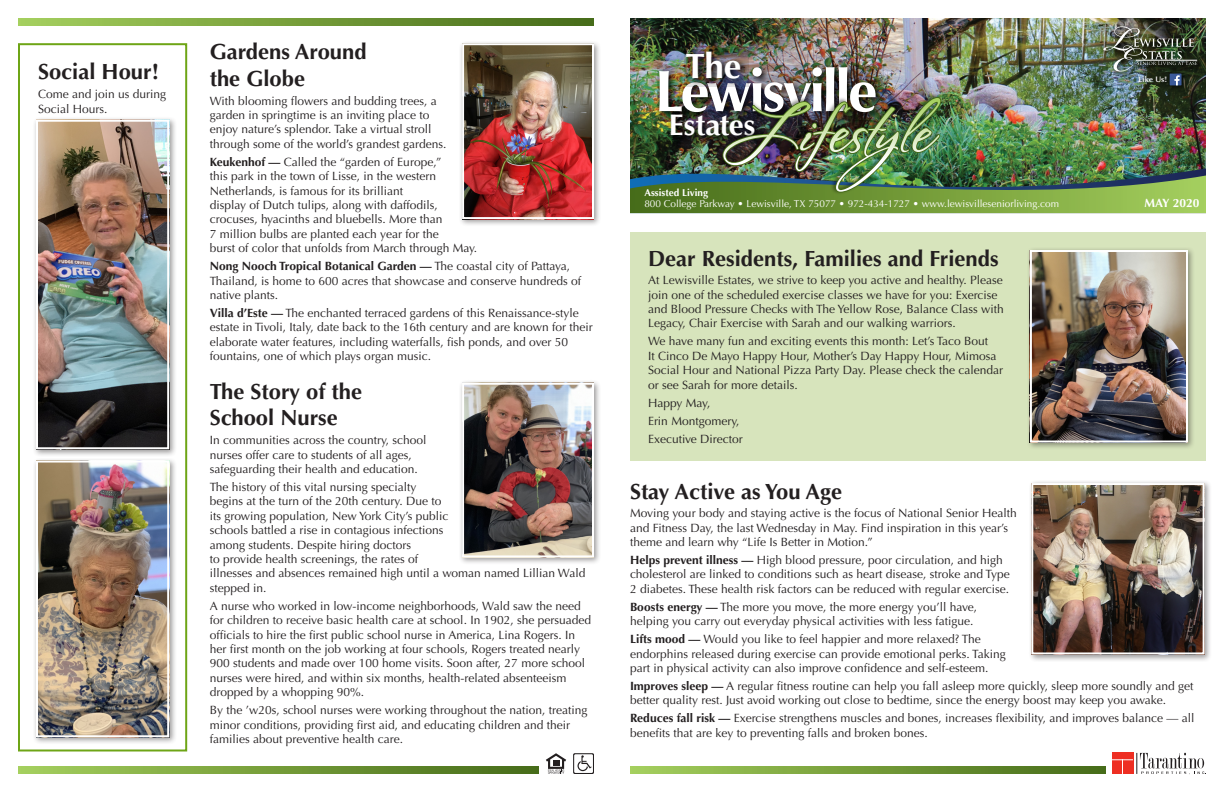
<style>
.page{position:relative;width:1224px;height:792px;background:#fff}
.page>*{position:absolute;margin:0;border:0;box-sizing:border-box;transform-origin:0 0}
.t1{font:700 58.5px "Optima LT Std";letter-spacing:-.05em;color:#fff}
.t2{font:700 35.2px "Optima LT Std";color:#fff}
.t3{font:700 29.9px "Optima LT Std";letter-spacing:-.005em;color:#fff}
.t4{font:700 22px/26.4px "Optima LT Std";color:#231f20}
.t5{font:12px/14.4px "Optima LT Std";color:#231f20}
.t6{font:700 12px "Optima LT Std";color:#fff}
.t7{font:10px "Optima LT Std";color:#fff}
.t8{font:700 10px "Optima LT Std";color:#fff}
.t9{font:600 8px "Optima LT Std";color:#fff}
.s1{font-weight:700}
</style>
<div class="page">
<img style="left:630px;top:18px;width:576px;height:78px">
<img style="left:657px;top:65px;width:226px;height:31px">
<img style="left:684px;top:49px;width:65px;height:38px">
<img style="left:715px;top:90px;width:230px;height:6px">
<img style="left:630px;top:96px;width:576px;height:117px">
<img style="left:1100px;top:23px;width:104px;height:55px">
<img style="left:1136px;top:85px;width:30px;height:6px">
<img style="left:1166px;top:85px;width:22px;height:8px">
<img style="left:1103px;top:26px;width:94px;height:59px">
<div style="left:18px;top:43px;width:169px;height:709px;border:2px solid #6ea516"></div>
<div style="left:630px;top:232px;width:576px;height:229px;background:#d7e4bc"></div>
<div style="left:459px;top:379px;width:143px;height:186px;background:#231f20;opacity:.45"></div>
<img style="left:465px;top:386px;width:126px;height:168px">
<div style="left:462px;top:383px;width:132px;height:174px;border:2px solid #fff"></div>
<div style="left:459px;top:40px;width:143px;height:187px;background:#231f20;opacity:.45"></div>
<img style="left:465px;top:46px;width:126px;height:170px">
<div style="left:462px;top:43px;width:132px;height:176px;border:2px solid #fff"></div>
<div style="left:1028px;top:480px;width:184px;height:182px;background:#231f20;opacity:.45"></div>
<img style="left:1034px;top:486px;width:168px;height:165px">
<div style="left:1031px;top:483px;width:174px;height:171px;border:2px solid #fff"></div>
<div style="left:33px;top:457px;width:144px;height:288px;background:#231f20;opacity:.45"></div>
<img style="left:39px;top:464px;width:127px;height:270px">
<div style="left:36px;top:461px;width:133px;height:276px;border:2px solid #fff"></div>
<div style="left:33px;top:116px;width:144px;height:341px;background:#231f20;opacity:.45"></div>
<img style="left:39px;top:123px;width:127px;height:323px">
<div style="left:36px;top:120px;width:133px;height:329px;border:2px solid #fff"></div>
<div style="left:1027px;top:247px;width:169px;height:203px;background:#231f20;opacity:.45"></div>
<img style="left:1033px;top:253px;width:152px;height:187px">
<div style="left:1030px;top:250px;width:158px;height:193px;border:2px solid #fff"></div>
<svg style="left:18px;top:18px;width:576px;height:7px;background:#749c3a"></svg>
<svg style="left:630px;top:767px;width:475px;height:7px;background:#749c3a"></svg>
<svg style="left:18px;top:767px;width:521px;height:7px;background:#749c3a"></svg>
<svg style="left:546px;top:753px;width:20px;height:21px"></svg>
<svg style="left:573px;top:753px;width:21px;height:21px"></svg>
<svg style="left:1112px;top:753px;width:94px;height:22px"></svg>
<h3 class="t4" style="left:38px;top:59px;width:123px">Social Hour!</h3>
<p class="t5" style="left:38px;top:87px;width:130px">Come and join us during<br>Social Hours.</p>
<h3 class="t4" style="left:210px;top:39px;width:158px">Gardens Around the Globe</h3>
<p class="t5" style="left:210px;top:94px;width:238px">With blooming flowers and budding trees, a garden in springtime is an inviting place to enjoy nature’s splendor. Take a virtual stroll through some of the world’s grandest gardens.</p>
<p class="t5" style="left:210px;top:155px;width:269px"><span class="s1">Keukenhof —</span> Called the “garden of Europe,”<br>this park in the town of Lisse, in the western Netherlands, is famous for its brilliant<br>display of Dutch tulips, along with daffodils, crocuses, hyacinths and bluebells. More than<br>7 million bulbs are planted each year for the<br>burst of color that unfolds from March through May.</p>
<p class="t5" style="left:210px;top:259px;width:373px"><span class="s1">Nong Nooch Tropical Botanical Garden —</span> The coastal city of Pattaya,<br>Thailand, is home to 600 acres that showcase and conserve hundreds of native plants.</p>
<p class="t5" style="left:210px;top:306px;width:385px"><span class="s1">Villa d’Este —</span> The enchanted terraced gardens of this Renaissance-style estate in Tivoli, Italy, date back to the 16th century and are known for their elaborate water features, including waterfalls, fish ponds, and over 50 fountains, one of which plays organ music.</p>
<h3 class="t4" style="left:210px;top:379px;width:154px">The Story of the<br>School Nurse</h3>
<p class="t5" style="left:210px;top:433px;width:218px">In communities across the country, school nurses offer care to students of all ages, safeguarding their health and education.</p>
<p class="t5" style="left:210px;top:480px;width:377px">The history of this vital nursing specialty<br>begins at the turn of the 20th century. Due to<br>its growing population, New York City’s public<br>schools battled a rise in contagious infections<br>among students. Despite hiring doctors<br>to provide health screenings, the rates of<br>illnesses and absences remained high until a woman named Lillian Wald stepped in.</p>
<p class="t5" style="left:210px;top:599px;width:383px">A nurse who worked in low-income neighborhoods, Wald saw the need for children to receive basic health care at school. In 1902, she persuaded officials to hire the first public school nurse in America, Lina Rogers. In her first month on the job working at four schools, Rogers treated nearly 900 students and made over 100 home visits. Soon after, 27 more school nurses were hired, and within six months, health-related absenteeism dropped by a whopping 90%.</p>
<p class="t5" style="left:210px;top:703px;width:379px">By the ’w20s, school nurses were working throughout the nation, treating minor conditions, providing first aid, and educating children and their families about preventive health care.</p>
<h2 class="t2" style="left:685px;top:45px;width:57px">The</h2>
<h3 class="t3" style="left:669px;top:107px;width:88px">Estates</h3>
<h1 class="t1" style="left:654px;top:57px;width:224px">Lewisville</h1>
<p class="t8" style="left:644px;top:187px;width:65px">Assisted Living</p>
<p class="t7" style="left:644px;top:198px;width:416px">800 College Parkway • Lewisville, TX 75077 • 972-434-1727 • www.lewisvilleseniorliving.com</p>
<h3 class="t4" style="left:648px;top:246px;width:352px">Dear Residents, Families and Friends</h3>
<p class="t5" style="left:648px;top:273px;width:357px">At Lewisville Estates, we strive to keep you active and healthy. Please join one of the scheduled exercise classes we have for you: Exercise and Blood Pressure Checks with The Yellow Rose, Balance Class with Legacy, Chair Exercise with Sarah and our walking warriors.</p>
<p class="t5" style="left:648px;top:334px;width:357px">We have many fun and exciting events this month: Let’s Taco Bout<br>It Cinco De Mayo Happy Hour, Mother’s Day Happy Hour, Mimosa Social Hour and National Pizza Party Day. Please check the calendar or see Sarah for more details.</p>
<p class="t5" style="left:648px;top:394px;width:96px;line-height:18px">Happy May,<br>Erin Montgomery,<br>Executive Director</p>
<p class="t9" style="left:1139px;top:75px;width:29px">Like Us!</p>
<p class="t6" style="left:1144px;top:196px;width:57px">MAY 2020</p>
<h3 class="t4" style="left:630px;top:479px;width:214px">Stay Active as You Age</h3>
<p class="t5" style="left:630px;top:506px;width:388px">Moving your body and staying active is the focus of National Senior Health and Fitness Day, the last Wednesday in May. Find inspiration in this year’s theme and learn why “Life Is Better in Motion.”</p>
<p class="t5" style="left:630px;top:553px;width:381px"><span class="s1">Helps prevent illness —</span> High blood pressure, poor circulation, and high cholesterol are linked to conditions such as heart disease, stroke and Type<br>2 diabetes. These health risk factors can be reduced with regular exercise.</p>
<p class="t5" style="left:630px;top:600px;width:349px"><span class="s1">Boosts energy —</span> The more you move, the more energy you’ll have, helping you carry out everyday physical activities with less fatigue.</p>
<p class="t5" style="left:630px;top:632px;width:377px"><span class="s1">Lifts mood —</span> Would you like to feel happier and more relaxed? The endorphins released during exercise can provide emotional perks. Taking part in physical activity can also improve confidence and self-esteem.</p>
<p class="t5" style="left:630px;top:679px;width:565px"><span class="s1">Improves sleep —</span> A regular fitness routine can help you fall asleep more quickly, sleep more soundly and get better quality rest. Just avoid working out close to bedtime, since the energy boost may keep you awake.</p>
<p class="t5" style="left:630px;top:711px;width:566px"><span class="s1">Reduces fall risk —</span> Exercise strengthens muscles and bones, increases flexibility, and improves balance — all benefits that are key to preventing falls and broken bones.</p>
</div>
